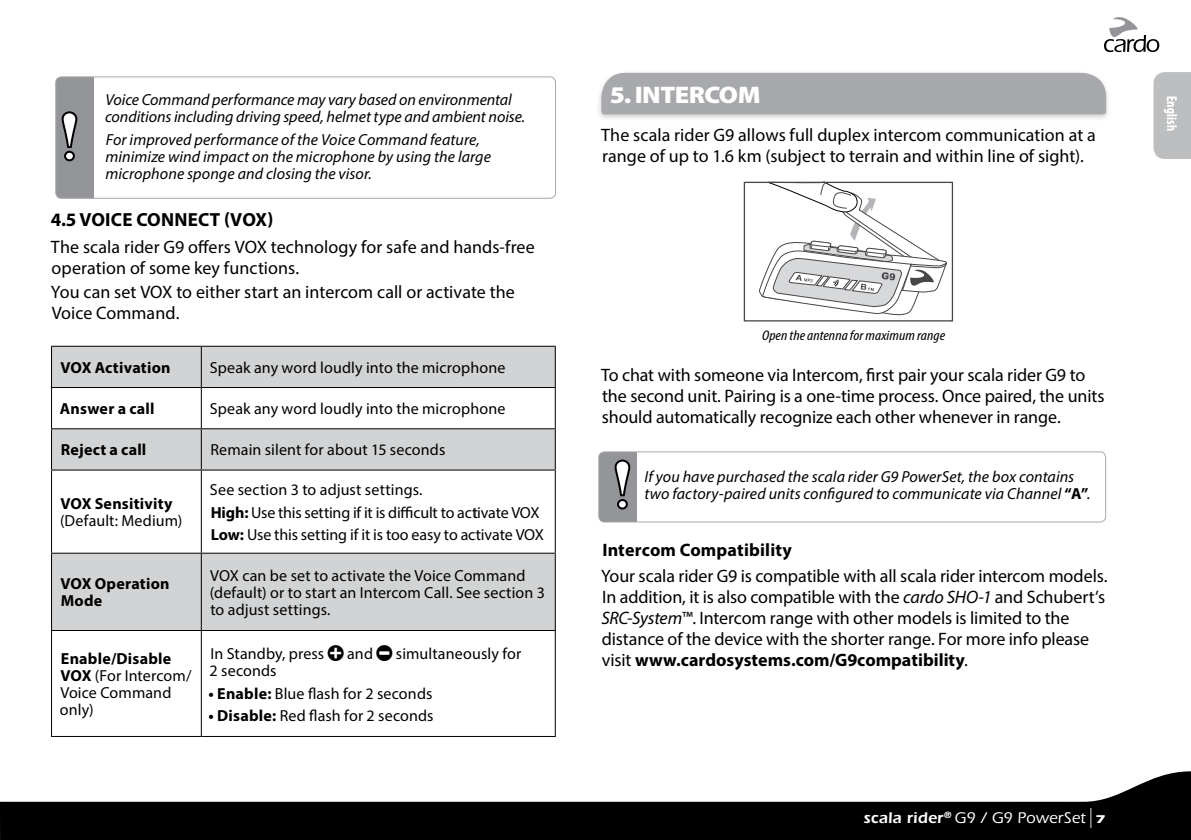
<style>
.page{position:relative;width:1191px;height:840px;background:#fff}
.page>*{position:absolute;margin:0;border:0;box-sizing:border-box;transform-origin:0 0}
.MAIN_HEADERS{font:900 24px "Myriad Pro";letter-spacing:-.02em;color:#fff;scale:1.1 1}
.Subheads{font:700 19px "Myriad Pro";letter-spacing:.01em;color:#000}
.PRIMARY_Body_Text{font:18px/21px "Myriad Pro";letter-spacing:-.005em;color:#000}
.Indented_w__Hang{font:18px/21px "Myriad Pro";letter-spacing:.005em;color:#000}
.PRIMARY_Body_Text-2{font:700 18px "Myriad Pro";letter-spacing:.01em;color:#000}
.TABLE_Text{font:16px/17px "Myriad Pro";letter-spacing:.005em;color:#000}
.NOTE_indented{font:italic 16px/17px "Myriad Pro";letter-spacing:.005em;color:#000}
.TABLE_Text-2{font:700 16px/17px "Myriad Pro";letter-spacing:.015em;color:#000}
.TABLE_Text-3{font:16px "Myriad Pro";letter-spacing:-.015em;color:#000}
.t1{font:500 16px "Itc Eras";letter-spacing:.01em;color:#fff}
.Illustration_Caption{font:italic condensed 14px "Myriad Pro";letter-spacing:.005em;color:#000;scale:1.15 1}
.t2{font:600 condensed 14px "Myriad Pro";letter-spacing:.02em;color:#fff}
.s1{font-weight:700}
.s2{font-weight:700;font-style:normal}
.s3{font-style:italic}
.s4{font-weight:600}
.s5{font-family:"Myriad Pro";font-weight:300;font-stretch:condensed;font-size:20px}
.s6{font-family:"Myriad Pro";font-weight:900;font-size:12px}
</style>
<div class="page">
<svg style="left:1104px;top:17px;width:55px;height:35px"></svg>
<svg style="left:0;top:771px;width:1191px;height:68px;fill:#000"></svg>
<div style="left:56px;top:77px;width:38px;height:121px;background:#939598"></div>
<div style="left:55px;top:77px;width:501px;height:121px;border:1px solid #a7a9ac;border-radius:6px"></div>
<svg style="left:61px;top:111px;width:17px;height:51px"></svg>
<svg style="left:52px;top:346px;width:503px;height:283px;fill:#d1d3d4"></svg>
<hr style="left:51px;top:345px;width:150px;height:1px;background:#000">
<hr style="left:51px;top:346px;width:1px;height:41px;background:#000">
<hr style="left:201px;top:345px;width:355px;height:1px;background:#000">
<hr style="left:201px;top:346px;width:1px;height:41px;background:#000">
<hr style="left:555px;top:346px;width:1px;height:41px;background:#000">
<hr style="left:51px;top:387px;width:150px;height:1px;background:#000">
<hr style="left:51px;top:388px;width:1px;height:40px;background:#000">
<hr style="left:201px;top:387px;width:355px;height:1px;background:#000">
<hr style="left:201px;top:388px;width:1px;height:40px;background:#000">
<hr style="left:555px;top:388px;width:1px;height:40px;background:#000">
<hr style="left:51px;top:428px;width:150px;height:1px;background:#000">
<hr style="left:51px;top:429px;width:1px;height:40px;background:#000">
<hr style="left:201px;top:428px;width:355px;height:1px;background:#000">
<hr style="left:201px;top:429px;width:1px;height:40px;background:#000">
<hr style="left:555px;top:429px;width:1px;height:40px;background:#000">
<hr style="left:51px;top:469px;width:150px;height:1px;background:#000">
<hr style="left:51px;top:470px;width:1px;height:82px;background:#000">
<hr style="left:201px;top:469px;width:355px;height:1px;background:#000">
<hr style="left:201px;top:470px;width:1px;height:82px;background:#000">
<hr style="left:555px;top:470px;width:1px;height:82px;background:#000">
<hr style="left:51px;top:552px;width:150px;height:1px;background:#000">
<hr style="left:51px;top:553px;width:1px;height:76px;background:#000">
<hr style="left:201px;top:552px;width:355px;height:1px;background:#000">
<hr style="left:201px;top:553px;width:1px;height:76px;background:#000">
<hr style="left:555px;top:553px;width:1px;height:76px;background:#000">
<hr style="left:51px;top:629px;width:150px;height:1px;background:#000">
<hr style="left:51px;top:630px;width:1px;height:105px;background:#000">
<hr style="left:201px;top:629px;width:355px;height:1px;background:#000">
<hr style="left:201px;top:630px;width:1px;height:105px;background:#000">
<hr style="left:555px;top:630px;width:1px;height:105px;background:#000">
<hr style="left:51px;top:735px;width:150px;height:1px;background:#000">
<hr style="left:201px;top:735px;width:355px;height:1px;background:#000">
<div style="left:596px;top:71px;width:514px;height:50px;background:#000;opacity:.2"></div>
<div style="left:601px;top:73px;width:505px;height:41px;background:#a7a9ac"></div>
<svg style="left:759px;top:181px;width:188px;height:135px"></svg>
<div style="left:743px;top:182px;width:210px;height:139px;border:1px solid #474749"></div>
<div style="left:599px;top:451px;width:37px;height:70px;background:#939598"></div>
<div style="left:598px;top:451px;width:508px;height:71px;border:1px solid #a7a9ac;border-radius:6px"></div>
<svg style="left:614px;top:459px;width:17px;height:51px"></svg>
<svg style="left:1153px;top:72px;width:38px;height:87px;background:#c0c2c4"></svg>
<p class="NOTE_indented" style="left:105px;top:91px;width:422px">Voice Command performance may vary based on environmental conditions including driving speed, helmet type and ambient noise.</p>
<p class="NOTE_indented" style="left:105px;top:131px;width:387px">For improved performance of the Voice Command feature, minimize wind impact on the microphone by using the large microphone sponge and closing the visor.</p>
<p class="Subheads" style="left:51px;top:207px;width:224px">4.5 VOICE CONNECT (VOX)</p>
<p class="Indented_w__Hang" style="left:51px;top:236px;width:485px">The scala rider G9 offers VOX technology for safe and hands-free operation of some key functions.</p>
<p class="Indented_w__Hang" style="left:51px;top:281px;width:465px">You can set VOX to either start an intercom call or activate the<br>Voice Command.</p>
<p class="TABLE_Text-2" style="left:60px;top:358px;width:112px">VOX Activation</p>
<p class="TABLE_Text" style="left:210px;top:358px;width:297px">Speak any word loudly into the microphone</p>
<p class="TABLE_Text-2" style="left:60px;top:399px;width:96px">Answer a call</p>
<p class="TABLE_Text" style="left:210px;top:400px;width:297px">Speak any word loudly into the microphone</p>
<p class="TABLE_Text-2" style="left:61px;top:441px;width:87px">Reject a call</p>
<p class="TABLE_Text" style="left:210px;top:441px;width:236px">Remain silent for about 15 seconds</p>
<p class="TABLE_Text" style="left:60px;top:494px;width:124px"><span class="s1">VOX Sensitivity </span>(Default: Medium)</p>
<p class="TABLE_Text" style="left:210px;top:480px;width:214px">See section 3 to adjust settings.</p>
<p class="TABLE_Text-3" style="left:211px;top:502px;width:330px"><span class="s1">High:</span> Use this setting if it is difficult to activate VOX</p>
<p class="TABLE_Text" style="left:211px;top:526px;width:335px"><span class="s1">Low:</span> Use this setting if it is too easy to activate VOX</p>
<p class="TABLE_Text-2" style="left:60px;top:574px;width:111px">VOX Operation<br>Mode</p>
<p class="TABLE_Text" style="left:210px;top:566px;width:337px">VOX can be set to activate the Voice Command (default) or to start an Intercom Call. See section 3 to adjust settings.</p>
<p class="TABLE_Text" style="left:60px;top:649px;width:129px"><span class="s1">Enable/Disable<br>VOX</span> (For Intercom/<br>Voice Command only)</p>
<p class="TABLE_Text" style="left:210px;top:644px;width:115px">In Standby, press</p>
<p class="TABLE_Text" style="left:347px;top:644px;width:27px">and</p>
<p class="TABLE_Text" style="left:396px;top:644px;width:127px">simultaneously for</p>
<p class="TABLE_Text" style="left:210px;top:661px;width:68px">2 seconds</p>
<p class="TABLE_Text" style="left:208px;top:684px;width:225px"><span class="s1">• Enable:</span> Blue flash for 2 seconds</p>
<p class="TABLE_Text" style="left:208px;top:707px;width:227px"><span class="s1">• Disable:</span> Red flash for 2 seconds</p>
<p class="MAIN_HEADERS" style="left:610px;top:79px;width:139px">5. INTERCOM</p>
<p class="PRIMARY_Body_Text" style="left:601px;top:124px;width:496px">The scala rider G9 allows full duplex intercom communication at a range of up to 1.6 km (subject to terrain and within line of sight).</p>
<p class="Illustration_Caption" style="left:762px;top:327px;width:161px">Open the antenna for maximum range</p>
<p class="PRIMARY_Body_Text" style="left:601px;top:363px;width:505px">To chat with someone via Intercom, first pair your scala rider G9 to the second unit. Pairing is a one-time process. Once paired, the units should automatically recognize each other whenever in range.</p>
<p class="NOTE_indented" style="left:644px;top:467px;width:448px">If you have purchased the scala rider G9 PowerSet, the box contains two factory-paired units configured to communicate via Channel <span class="s2">“A”</span>.</p>
<p class="PRIMARY_Body_Text-2" style="left:602px;top:537px;width:191px">Intercom Compatibility</p>
<p class="PRIMARY_Body_Text" style="left:601px;top:565px;width:508px">Your scala rider G9 is compatible with all scala rider intercom models.<br>In addition, it is also compatible with the <span class="s3">cardo SHO-1</span> and Schubert’s <span class="s3">SRC-System</span>™. Intercom range with other models is limited to the distance of the device with the shorter range. For more info please visit <span class="s1">www.cardosystems.com/G9compatibility</span>.</p>
<p class="t1" style="left:863px;top:808px;width:244px"><span class="s4">scala rider</span><sup>®</sup> G9 / G9 PowerSet <span class="s5">|</span> <span class="s6">7</span></p>
<p class="t2" style="left:1180px;top:96px;width:37px;rotate:90deg">English</p>
</div>
